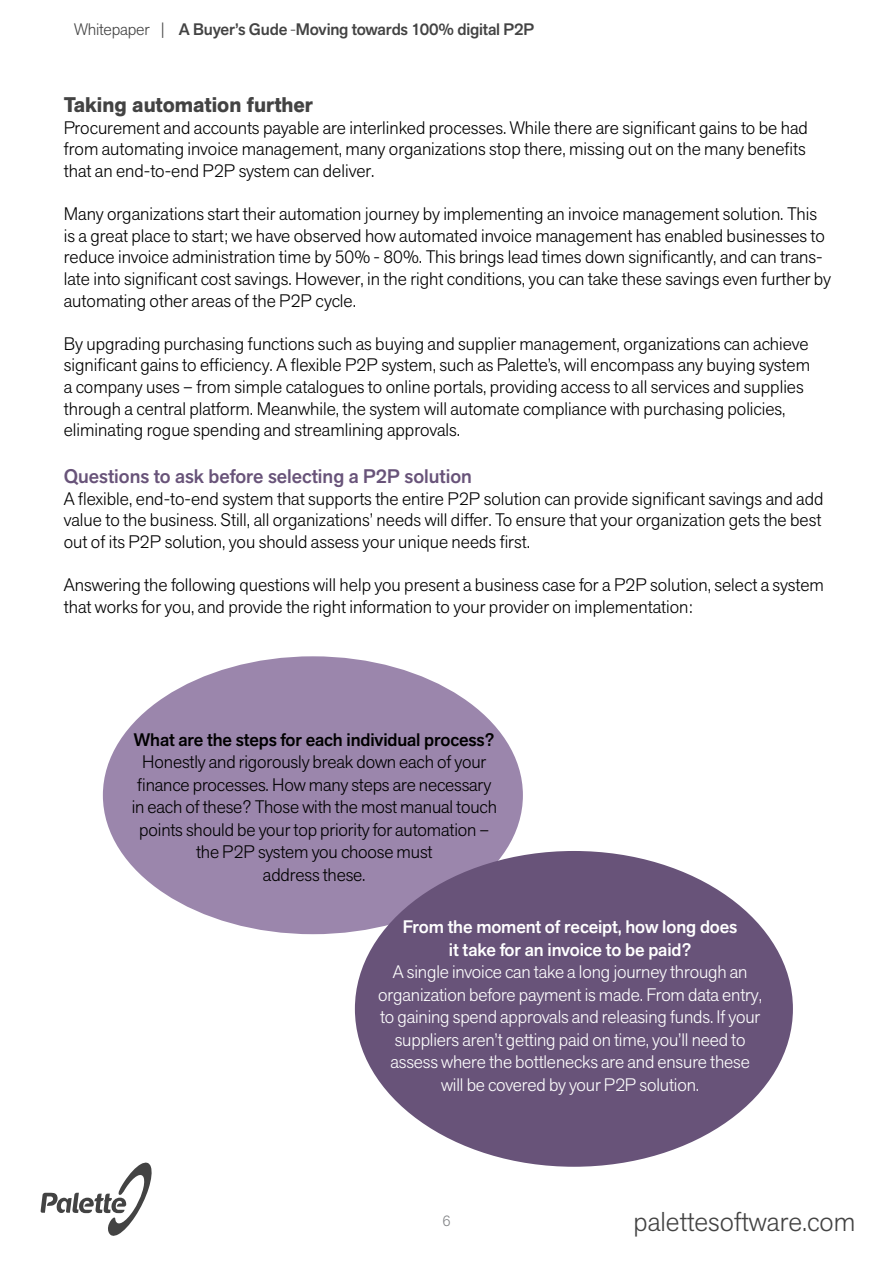
<style>
.page{position:relative;width:893px;height:1263px;background:#fff}
.page>*{position:absolute;margin:0;border:0;box-sizing:border-box;transform-origin:0 0}
.t1{font:300 27px "Akzid Grtsk Next";color:#434343}
.t2{font:700 21px "Akzid Grtsk Next";color:#434343}
.t3{font:500 19.5px "Akzid Grtsk Next";color:#685379}
.t4{font:300 18px/21.6px "Akzid Grtsk Next";color:#000}
.t5{font:300 18px/22.5px "Akzid Grtsk Next";letter-spacing:-.01em;color:#fff;text-align:center}
.t6{font:500 18px/22.5px "Akzid Grtsk Next";letter-spacing:-.01em;color:#fff;text-align:center}
.t7{font:500 18px "Akzid Grtsk Next";letter-spacing:-.01em;color:#000}
.t8{font:500 16.5px "Akzid Grtsk Next";letter-spacing:-.015em;color:#434343}
.t9{font:300 15px "Akzid Grtsk Next";color:#808285}
.s1{font-weight:300}
</style>
<div class="page">
<div style="left:103px;top:656px;width:420px;height:278px;background:#9b86ac;border-radius:50%"></div>
<svg style="left:41px;top:1162px;width:111px;height:74px"></svg>
<div style="left:355px;top:851px;width:438px;height:316px;background:#685379;border-radius:50%"></div>
<p class="t8" style="left:74px;top:19px;width:462px"><span class="s1">Whitepaper |</span> A Buyer’s Gude <span class="s1">-</span>Moving towards 100% digital P2P</p>
<p class="t2" style="left:64px;top:91px;width:251px">Taking automation further</p>
<p class="t4" style="left:64px;top:117px;width:746px;text-align:justify">Procurement and accounts payable are interlinked processes. While there are significant gains to be had from automating invoice management, many organizations stop there, missing out on the many benefits that an end-to-end P2P system can deliver.</p>
<p class="t4" style="left:64px;top:203px;width:769px">Many organizations start their automation journey by implementing an invoice management solution. This is a great place to start; we have observed how automated invoice management has enabled businesses to reduce invoice administration time by 50% - 80%. This brings lead times down significantly, and can trans&shy;late into significant cost savings. However, in the right conditions, you can take these savings even further by automating other areas of the P2P cycle.</p>
<p class="t4" style="left:64px;top:333px;width:748px">By upgrading purchasing functions such as buying and supplier management, organizations can achieve significant gains to efficiency. A flexible P2P system, such as Palette’s, will encompass any buying system a company uses – from simple catalogues to online portals, providing access to all services and supplies through a central platform. Meanwhile, the system will automate compliance with purchasing policies, eliminating rogue spending and streamlining approvals.</p>
<p class="t3" style="left:64px;top:464px;width:410px">Questions to ask before selecting a P2P solution</p>
<p class="t4" style="left:64px;top:487px;width:761px">A flexible, end-to-end system that supports the entire P2P solution can provide significant savings and add value to the business. Still, all organizations’ needs will differ. To ensure that your organization gets the best out of its P2P solution, you should assess your unique needs first.</p>
<p class="t4" style="left:64px;top:574px;width:762px">Answering the following questions will help you present a business case for a P2P solution, select a system that works for you, and provide the right information to your provider on implementation:</p>
<p class="t7" style="left:134px;top:728px;width:362px">What are the steps for each individual process?</p>
<p class="t4" style="left:132px;top:750px;width:367px;line-height:22.5px;text-align:center">Honestly and rigorously break down each of your finance processes. How many steps are necessary in each of these? Those with the most manual touch points should be your top priority for automation – the P2P system you choose must<br>address these.</p>
<p class="t6" style="left:403px;top:915px;width:336px">From the moment of receipt, how long does it take for an invoice to be paid?</p>
<p class="t5" style="left:378px;top:960px;width:385px">A single invoice can take a long journey through an organization before payment is made. From data entry, to gaining spend approvals and releasing funds. If your suppliers aren’t getting paid on time, you’ll need to assess where the bottlenecks are and ensure these will be covered by your P2P solution.</p>
<p class="t9" style="left:442px;top:1211px;width:10px">6</p>
<h1 class="t1" style="left:634px;top:1204px;width:223px">palettesoftware.com</h1>
</div>
